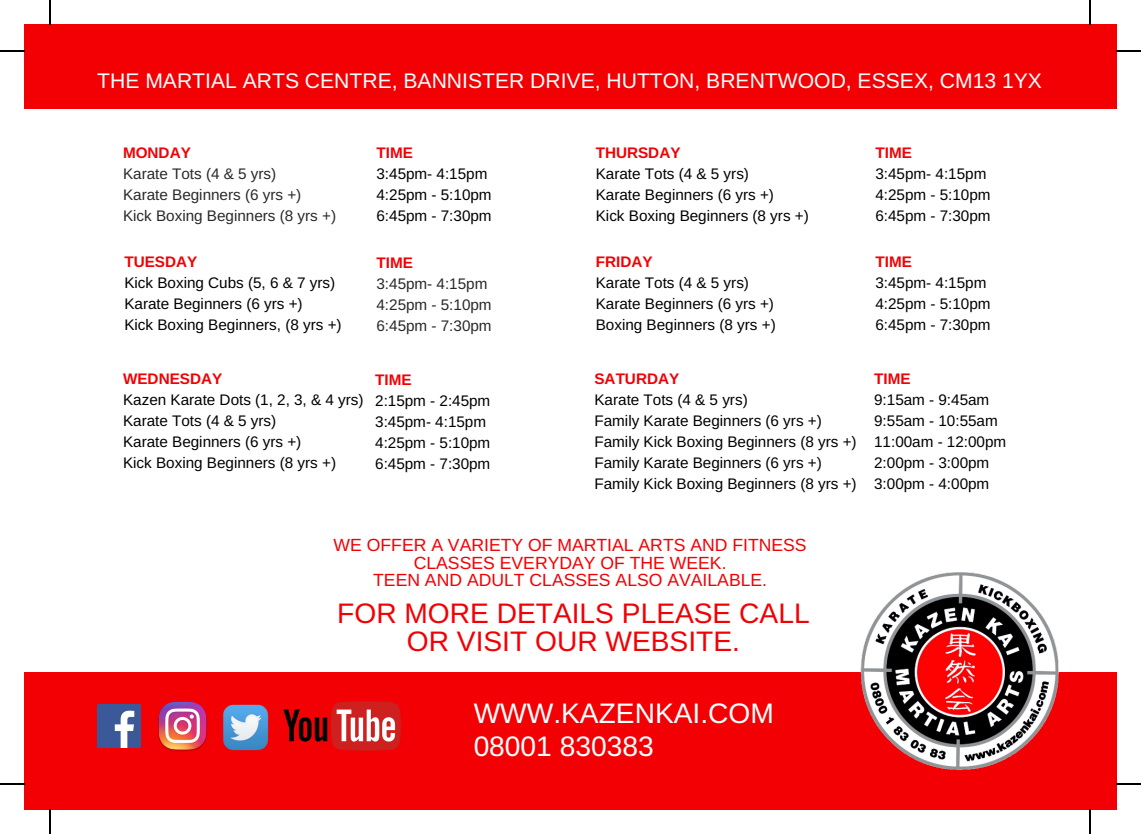
<style>
.page{position:relative;width:1141px;height:834px;background:#fff}
.page>*{position:absolute;margin:0;border:0;box-sizing:border-box;transform-origin:0 0}
.t1{font:28.18px/27.7px "Arimo";color:#f20004;text-align:center}
.t2{font:28.18px/32.9px "Arimo";color:#fff}
.t3{font:21.18px "Arimo";color:#fff}
.t4{font:17.68px/17.2px "Arimo";color:#f20004;text-align:center}
.t5{font:15.22px/21px "Arimo";color:#000}
.t6{font:15.22px/21px "Arimo";color:#292929}
.t7{font:700 15.22px "Arimo";color:#f20004}
</style>
<div class="page">
<div style="left:25px;top:25px;width:1091px;height:784px;background:#f20004"></div>
<div style="left:25px;top:109px;width:1091px;height:562px;background:#fff"></div>
<img style="left:834px;top:572px;width:258px;height:198px">
<img style="left:97px;top:704px;width:43px;height:43px">
<img style="left:223px;top:704px;width:46px;height:47px">
<img style="left:158px;top:701px;width:49px;height:50px">
<img style="left:284px;top:701px;width:116px;height:49px">
<svg style="left:50px;top:0;width:1px;height:25px"></svg>
<svg style="left:0;top:50px;width:25px;height:1px"></svg>
<svg style="left:1090px;top:0;width:1px;height:25px"></svg>
<svg style="left:1116px;top:50px;width:25px;height:1px"></svg>
<svg style="left:1090px;top:809px;width:1px;height:24px"></svg>
<svg style="left:1116px;top:783px;width:25px;height:1px"></svg>
<svg style="left:50px;top:809px;width:1px;height:24px"></svg>
<svg style="left:0;top:783px;width:25px;height:1px"></svg>
<h2 class="t3" style="left:97px;top:69px;width:946px">THE MARTIAL ARTS CENTRE, BANNISTER DRIVE, HUTTON, BRENTWOOD, ESSEX, CM13 1YX</h2>
<p class="t7" style="left:123px;top:144px;width:69px">MONDAY</p>
<p class="t6" style="left:123px;top:163px;width:215px">Karate Tots (4 &amp; 5 yrs)<br>Karate Beginners (6 yrs +)<br>Kick Boxing Beginners (8 yrs +)</p>
<p class="t7" style="left:124px;top:253px;width:74px">TUESDAY</p>
<p class="t5" style="left:124px;top:272px;width:219px">Kick Boxing Cubs (5, 6 &amp; 7 yrs)<br>Karate Beginners (6 yrs +)<br>Kick Boxing Beginners, (8 yrs +)</p>
<p class="t7" style="left:376px;top:144px;width:38px">TIME</p>
<p class="t5" style="left:376px;top:163px;width:117px">3:45pm- 4:15pm<br>4:25pm - 5:10pm<br>6:45pm - 7:30pm</p>
<p class="t7" style="left:376px;top:254px;width:38px">TIME</p>
<p class="t6" style="left:376px;top:273px;width:117px">3:45pm- 4:15pm<br>4:25pm - 5:10pm<br>6:45pm - 7:30pm</p>
<p class="t7" style="left:123px;top:370px;width:101px">WEDNESDAY</p>
<p class="t5" style="left:123px;top:389px;width:242px">Kazen Karate Dots (1, 2, 3, &amp; 4 yrs)<br>Karate Tots (4 &amp; 5 yrs)<br>Karate Beginners (6 yrs +)<br>Kick Boxing Beginners (8 yrs +)</p>
<p class="t7" style="left:375px;top:371px;width:38px">TIME</p>
<p class="t5" style="left:375px;top:390px;width:117px">2:15pm - 2:45pm<br>3:45pm- 4:15pm<br>4:25pm - 5:10pm<br>6:45pm - 7:30pm</p>
<p class="t7" style="left:596px;top:144px;width:86px">THURSDAY</p>
<p class="t5" style="left:596px;top:163px;width:215px">Karate Tots (4 &amp; 5 yrs)<br>Karate Beginners (6 yrs +)<br>Kick Boxing Beginners (8 yrs +)</p>
<p class="t7" style="left:596px;top:253px;width:58px">FRIDAY</p>
<p class="t5" style="left:596px;top:272px;width:182px">Karate Tots (4 &amp; 5 yrs)<br>Karate Beginners (6 yrs +)<br>Boxing Beginners (8 yrs +)</p>
<p class="t7" style="left:594px;top:370px;width:86px">SATURDAY</p>
<p class="t5" style="left:594px;top:389px;width:264px">Karate Tots (4 &amp; 5 yrs)<br>Family Karate Beginners (6 yrs +)<br>Family Kick Boxing Beginners (8 yrs +)<br>Family Karate Beginners (6 yrs +)<br>Family Kick Boxing Beginners (8 yrs +)</p>
<p class="t7" style="left:875px;top:144px;width:38px">TIME</p>
<p class="t5" style="left:875px;top:163px;width:117px">3:45pm- 4:15pm<br>4:25pm - 5:10pm<br>6:45pm - 7:30pm</p>
<p class="t7" style="left:875px;top:253px;width:38px">TIME</p>
<p class="t5" style="left:875px;top:272px;width:117px">3:45pm- 4:15pm<br>4:25pm - 5:10pm<br>6:45pm - 7:30pm</p>
<p class="t7" style="left:874px;top:370px;width:38px">TIME</p>
<p class="t5" style="left:874px;top:389px;width:134px">9:15am - 9:45am<br>9:55am - 10:55am<br>11:00am - 12:00pm<br>2:00pm - 3:00pm<br>3:00pm - 4:00pm</p>
<p class="t4" style="left:334px;top:536px;width:475px">WE OFFER A VARIETY OF MARTIAL ARTS AND FITNESS<br>CLASSES EVERYDAY OF THE WEEK.<br>TEEN AND ADULT CLASSES ALSO AVAILABLE.</p>
<h1 class="t1" style="left:337px;top:599px;width:474px">FOR MORE DETAILS PLEASE CALL<br>OR VISIT OUR WEBSITE.</h1>
<h1 class="t2" style="left:474px;top:697px;width:302px">WWW.KAZENKAI.COM<br>08001 830383</h1>
</div>
